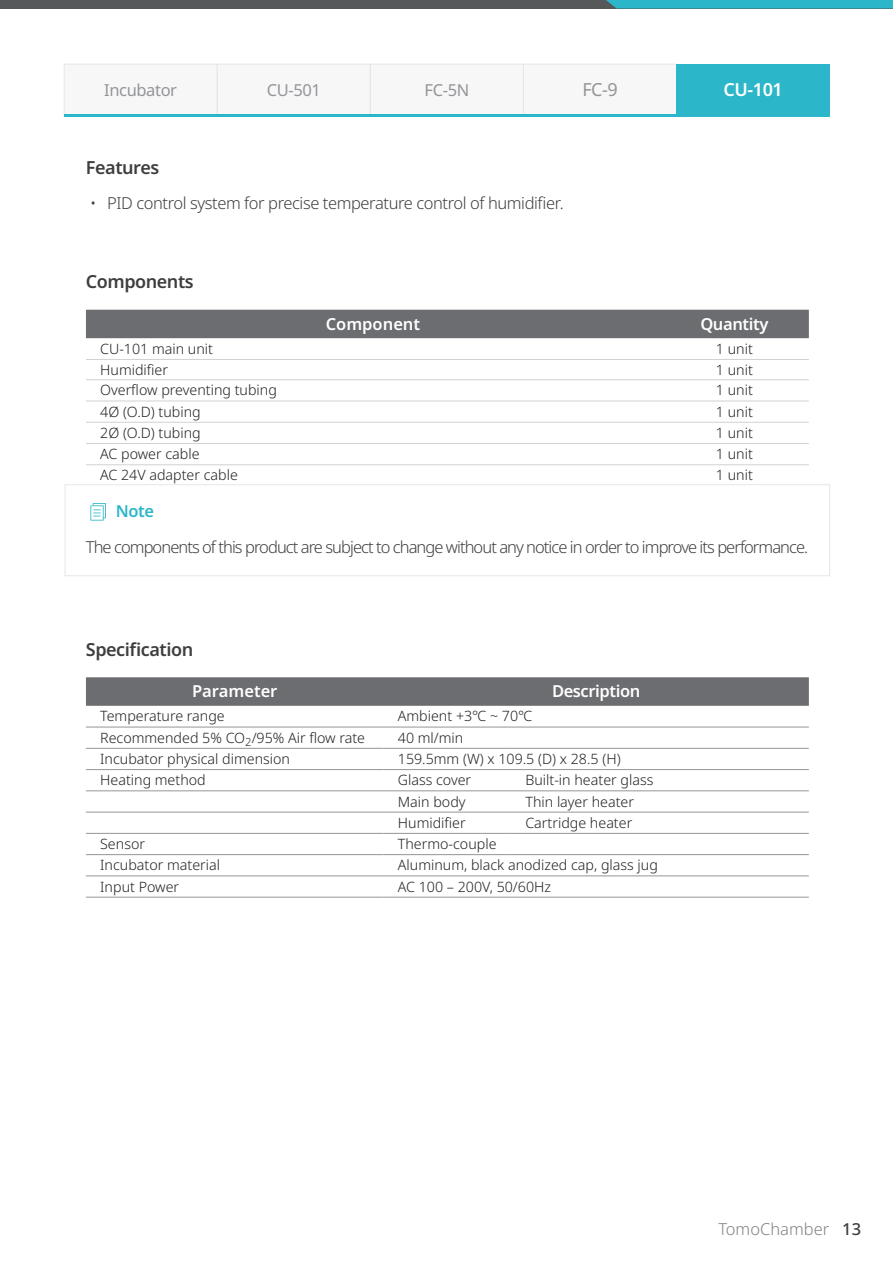
<style>
.page{position:relative;width:893px;height:1263px;background:#fff}
.page>*{position:absolute;margin:0;border:0;box-sizing:border-box;transform-origin:0 0}
.t1{font:600 18px "Noto Sans";letter-spacing:-.025em;color:#3e3e3f}
.t2{font:600 18px "Noto Sans";color:#fff}
.t3{font:18px "Noto Sans";color:#939598}
.t4{font:300 16.5px "Noto Sans";letter-spacing:-.055em;color:#3e3e3f}
.t5{font:300 16.5px "Noto Sans";letter-spacing:-.025em;color:#3e3e3f}
.t6{font:16.5px "Noto Sans";letter-spacing:-.025em;color:#939598}
.t7{font:600 16.5px "Noto Sans";letter-spacing:-.025em;color:#fff}
.t8{font:600 16.5px "Noto Sans";color:#fff}
.t9{font:300 16.5px "Noto Sans";color:#808285}
.t10{font:600 16.5px "Noto Sans";color:#2cb6c9}
.t11{font:300 14.25px "Noto Sans";color:#231f20}
.s1{font-weight:500;color:#3e3e3f}
</style>
<div class="page">
<div style="left:0;top:0;width:893px;height:9px;background:#57585a"></div>
<svg style="left:606px;top:0;width:287px;height:9px;background:#2fafc0"></svg>
<div style="left:64px;top:64px;width:154px;height:52px;background:#f7f7f8;border:1px solid #e6e7e9"></div>
<div style="left:217px;top:64px;width:154px;height:52px;background:#f7f7f8;border:1px solid #e6e7e9"></div>
<div style="left:370px;top:64px;width:154px;height:52px;background:#f7f7f8;border:1px solid #e6e7e9"></div>
<div style="left:523px;top:64px;width:154px;height:52px;background:#f7f7f8;border:1px solid #e6e7e9"></div>
<div style="left:677px;top:64px;width:153px;height:52px;background:#2cb6c9"></div>
<hr style="left:64px;top:114px;width:766px;height:2px;background:#2cb6c9">
<div style="left:86px;top:310px;width:723px;height:28px;background:#6c6d70"></div>
<hr style="left:86px;top:359px;width:574px;height:1px;background:#d1d2d4">
<hr style="left:660px;top:359px;width:149px;height:1px;background:#d1d2d4">
<hr style="left:86px;top:379px;width:574px;height:1px;background:#d1d2d4">
<hr style="left:86px;top:401px;width:574px;height:1px;background:#d1d2d4">
<hr style="left:86px;top:422px;width:574px;height:1px;background:#d1d2d4">
<hr style="left:660px;top:422px;width:149px;height:1px;background:#d1d2d4">
<hr style="left:86px;top:443px;width:574px;height:1px;background:#d1d2d4">
<hr style="left:86px;top:464px;width:574px;height:1px;background:#d1d2d4">
<hr style="left:660px;top:443px;width:149px;height:1px;background:#d1d2d4">
<hr style="left:660px;top:464px;width:149px;height:1px;background:#d1d2d4">
<hr style="left:660px;top:379px;width:149px;height:1px;background:#d1d2d4">
<hr style="left:660px;top:401px;width:149px;height:1px;background:#d1d2d4">
<div style="left:65px;top:484px;width:765px;height:92px;background:#fff;border:1px solid #e6e7e9"></div>
<svg style="left:90px;top:503px;width:16px;height:18px"></svg>
<svg style="left:86px;top:677px;width:723px;height:29px;background:#6e6f72"></svg>
<hr style="left:86px;top:727px;width:298px;height:1px;background:#939598">
<hr style="left:384px;top:727px;width:127px;height:1px;background:#939598">
<hr style="left:511px;top:727px;width:298px;height:1px;background:#939598">
<hr style="left:86px;top:748px;width:298px;height:1px;background:#939598">
<hr style="left:384px;top:748px;width:127px;height:1px;background:#939598">
<hr style="left:511px;top:748px;width:298px;height:1px;background:#939598">
<hr style="left:86px;top:769px;width:298px;height:1px;background:#939598">
<hr style="left:384px;top:769px;width:127px;height:1px;background:#939598">
<hr style="left:86px;top:790px;width:298px;height:1px;background:#939598">
<hr style="left:384px;top:790px;width:127px;height:1px;background:#939598">
<hr style="left:86px;top:812px;width:298px;height:1px;background:#939598">
<hr style="left:384px;top:812px;width:127px;height:1px;background:#939598">
<hr style="left:86px;top:833px;width:298px;height:1px;background:#939598">
<hr style="left:384px;top:833px;width:127px;height:1px;background:#939598">
<hr style="left:86px;top:854px;width:298px;height:1px;background:#939598">
<hr style="left:384px;top:854px;width:127px;height:1px;background:#939598">
<hr style="left:511px;top:854px;width:298px;height:1px;background:#939598">
<hr style="left:86px;top:876px;width:298px;height:1px;background:#939598">
<hr style="left:384px;top:876px;width:127px;height:1px;background:#939598">
<hr style="left:511px;top:876px;width:298px;height:1px;background:#939598">
<hr style="left:86px;top:897px;width:298px;height:1px;background:#939598">
<hr style="left:384px;top:897px;width:127px;height:1px;background:#939598">
<hr style="left:511px;top:897px;width:298px;height:1px;background:#939598">
<hr style="left:511px;top:769px;width:298px;height:1px;background:#939598">
<hr style="left:511px;top:790px;width:298px;height:1px;background:#939598">
<hr style="left:511px;top:812px;width:298px;height:1px;background:#939598">
<hr style="left:511px;top:833px;width:298px;height:1px;background:#939598">
<p class="t6" style="left:104px;top:78px;width:74px">Incubator</p>
<p class="t6" style="left:267px;top:78px;width:56px">CU-501</p>
<p class="t6" style="left:425px;top:78px;width:46px">FC-5N</p>
<p class="t3" style="left:582px;top:77px;width:37px">FC-9</p>
<p class="t2" style="left:723px;top:77px;width:61px">CU-101</p>
<p class="t1" style="left:86px;top:155px;width:75px">Features</p>
<p class="t5" style="left:90px;top:191px;width:475px">• PID control system for precise temperature control of humidifier.</p>
<p class="t1" style="left:86px;top:268px;width:109px">Components</p>
<p class="t8" style="left:326px;top:312px;width:96px">Component</p>
<p class="t7" style="left:700px;top:312px;width:70px">Quantity</p>
<p class="t11" style="left:100px;top:339px;width:114px">CU-101 main unit</p>
<p class="t11" style="left:716px;top:339px;width:38px">1 unit</p>
<p class="t11" style="left:100px;top:359px;width:69px">Humidifier</p>
<p class="t11" style="left:716px;top:359px;width:38px">1 unit</p>
<p class="t11" style="left:100px;top:380px;width:178px">Overflow preventing tubing</p>
<p class="t11" style="left:716px;top:380px;width:38px">1 unit</p>
<p class="t11" style="left:100px;top:401px;width:102px">4Ø (O.D) tubing</p>
<p class="t11" style="left:716px;top:401px;width:38px">1 unit</p>
<p class="t11" style="left:100px;top:423px;width:102px">2Ø (O.D) tubing</p>
<p class="t11" style="left:716px;top:423px;width:38px">1 unit</p>
<p class="t11" style="left:100px;top:444px;width:101px">AC power cable</p>
<p class="t11" style="left:716px;top:444px;width:38px">1 unit</p>
<p class="t11" style="left:100px;top:465px;width:139px">AC 24V adapter cable</p>
<p class="t11" style="left:716px;top:465px;width:38px">1 unit</p>
<p class="t10" style="left:116px;top:500px;width:40px">Note</p>
<p class="t4" style="left:86px;top:536px;width:724px">The components of this product are subject to change without any notice in order to improve its performance.</p>
<p class="t1" style="left:86px;top:637px;width:109px">Specification</p>
<p class="t8" style="left:192px;top:680px;width:87px">Parameter</p>
<p class="t7" style="left:552px;top:680px;width:90px">Description</p>
<p class="t11" style="left:100px;top:706px;width:126px">Temperature range</p>
<p class="t11" style="left:398px;top:706px;width:136px">Ambient +3℃ ~ 70℃</p>
<p class="t11" style="left:100px;top:728px;width:266px">Recommended 5% CO<sub>2</sub>/95% Air flow rate</p>
<p class="t11" style="left:398px;top:728px;width:67px">40 ml/min</p>
<p class="t11" style="left:100px;top:749px;width:191px">Incubator physical dimension</p>
<p class="t11" style="left:398px;top:749px;width:224px">159.5mm (W) x 109.5 (D) x 28.5 (H)</p>
<p class="t11" style="left:100px;top:770px;width:107px">Heating method</p>
<p class="t11" style="left:398px;top:770px;width:75px">Glass cover</p>
<p class="t11" style="left:525px;top:770px;width:129px">Built-in heater glass</p>
<p class="t11" style="left:398px;top:791px;width:69px">Main body</p>
<p class="t11" style="left:525px;top:791px;width:110px">Thin layer heater</p>
<p class="t11" style="left:398px;top:813px;width:69px">Humidifier</p>
<p class="t11" style="left:525px;top:813px;width:108px">Cartridge heater</p>
<p class="t11" style="left:100px;top:834px;width:46px">Sensor</p>
<p class="t11" style="left:398px;top:834px;width:100px">Thermo-couple</p>
<p class="t11" style="left:100px;top:855px;width:121px">Incubator material</p>
<p class="t11" style="left:398px;top:855px;width:261px">Aluminum, black anodized cap, glass jug</p>
<p class="t11" style="left:100px;top:876px;width:80px">Input Power</p>
<p class="t11" style="left:398px;top:876px;width:155px">AC 100 – 200V, 50/60Hz</p>
<p class="t9" style="left:718px;top:1217px;width:144px">TomoChamber <span class="s1">13</span></p>
</div>
